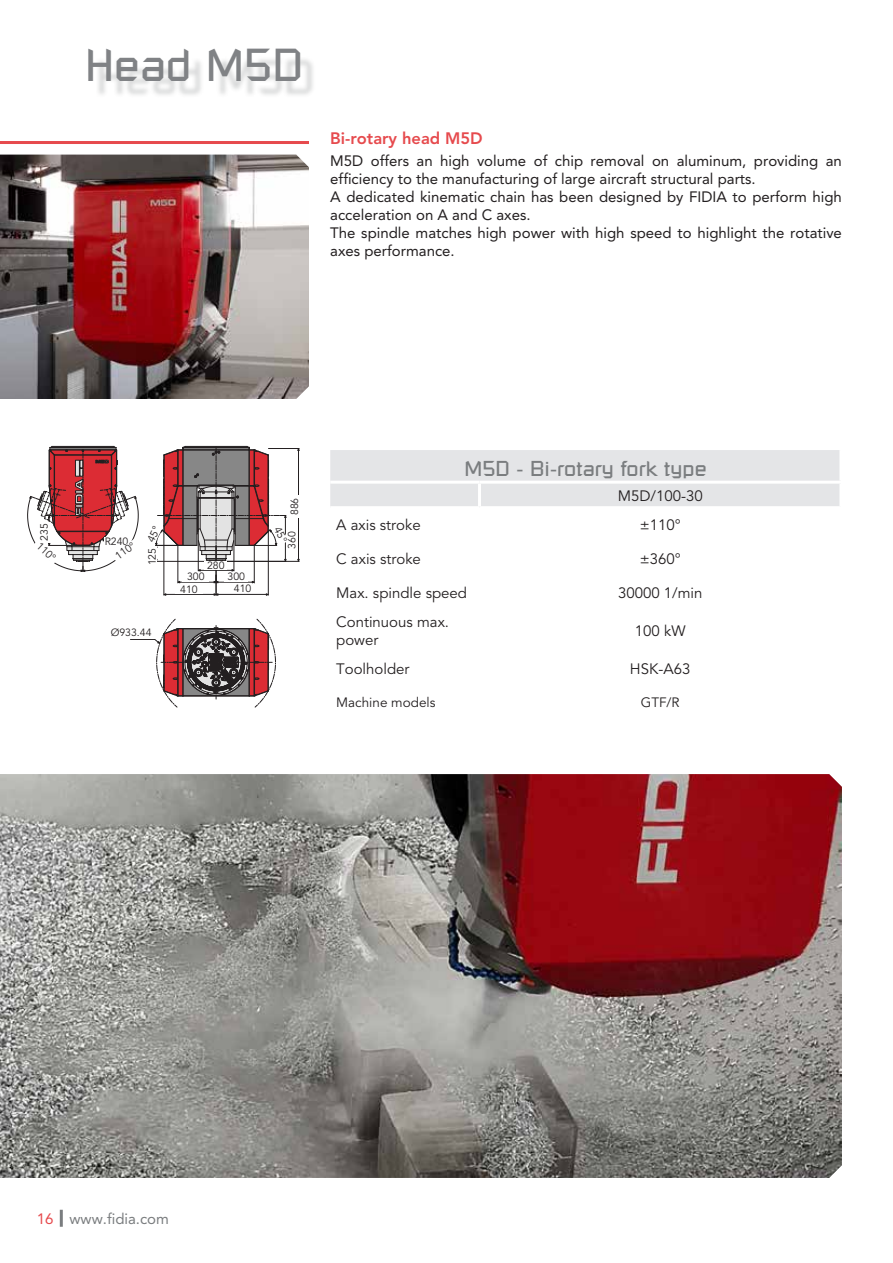
<style>
.page{position:relative;width:893px;height:1263px;background:#fff}
.page>*{position:absolute;margin:0;border:0;box-sizing:border-box;transform-origin:0 0}
.t1{font:45px "Russell Square";color:#808285}
.t2{font:21px "Russell Square";color:#7a7d7f}
.t3{font:800 16.5px "Avenir";color:#e64a4d}
.t4{font:15px/18px "Avenir";color:#231f20}
.t5{font:15px/18px "Avenir";color:#231f20}
.t6{font:15px "Avenir";color:#7a7d7f}
.t7{font:13.5px "Avenir";color:#231f20}
.t8{font:10.5px "Avenir";color:#231f20}
.t9{font:5.4px "Avenir";color:#000}
.s1{color:#e64a4d}
</style>
<div class="page">
<hr style="left:60px;top:1210px;width:3px;height:17px;background:#7a7d7f">
<hr style="left:221px;top:561px;width:78px;height:1px;background:#231f20">
<hr style="left:268px;top:448px;width:31px;height:1px;background:#231f20">
<hr style="left:298px;top:451px;width:1px;height:108px;background:#231f20">
<svg style="left:130px;top:619px;width:146px;height:89px"></svg>
<div style="left:108px;top:628px;width:46px;height:10px;background:#fff"></div>
<svg style="left:27px;top:446px;width:112px;height:126px"></svg>
<div style="left:40px;top:522px;width:9px;height:20px;background:#fff"></div>
<img style="left:0;top:155px;width:309px;height:244px">
<hr style="left:0;top:141px;width:309px;height:3px;background:#e64a4d">
<img style="left:0;top:774px;width:842px;height:404px">
<div style="left:96px;top:56px;width:221px;height:42px;background:#7a7d7f;opacity:.3"></div>
<div style="left:330px;top:450px;width:509px;height:56px;background:#e4e5e7"></div>
<hr style="left:330px;top:481px;width:149px;height:3px;background:#fff">
<hr style="left:479px;top:481px;width:363px;height:3px;background:#fff">
<hr style="left:478px;top:484px;width:3px;height:22px;background:#fff">
<svg style="left:155px;top:446px;width:134px;height:150px"></svg>
<h1 class="t1" style="left:85px;top:38px;width:220px">Head M5D</h1>
<p class="t3" style="left:330px;top:128px;width:154px">Bi-rotary head M5D</p>
<p class="t4" style="left:330px;top:152px;width:513px">M5D offers an high volume of chip removal on aluminum, providing an efficiency to the manufacturing of large aircraft structural parts.<br>A dedicated kinematic chain has been designed by FIDIA to perform high acceleration on A and C axes.<br>The spindle matches high power with high speed to highlight the rotative axes performance.</p>
<p class="t8" style="left:288px;top:515px;width:19px;rotate:-90deg">886</p>
<p class="t9" style="left:293px;top:511px;width:11px;rotate:-90deg">886</p>
<h2 class="t2" style="left:464px;top:456px;width:244px">M5D - Bi-rotary fork type</h2>
<p class="t5" style="left:618px;top:487px;width:87px">M5D/100-30</p>
<p class="t8" style="left:38px;top:541px;width:19px;rotate:-90deg">235</p>
<p class="t9" style="left:44px;top:535px;width:11px;rotate:-90deg">235</p>
<p class="t8" style="left:42px;top:540px;width:23px;rotate:42deg">110°</p>
<p class="t9" style="left:42px;top:542px;width:13px;rotate:52deg">110°</p>
<p class="t8" style="left:105px;top:535px;width:25px">R240</p>
<p class="t8" style="left:113px;top:552px;width:23px;rotate:-35deg">110°</p>
<p class="t8" style="left:146px;top:565px;width:19px;rotate:-90deg">125</p>
<p class="t9" style="left:110px;top:540px;width:14px">R240</p>
<p class="t9" style="left:119px;top:550px;width:13px;rotate:-52deg">110°</p>
<p class="t9" style="left:151px;top:558px;width:11px;rotate:-90deg">125</p>
<p class="t8" style="left:111px;top:627px;width:42px">Ø933.44</p>
<p class="t9" style="left:136px;top:633px;width:15px">Ø933</p>
<p class="t8" style="left:207px;top:560px;width:19px">280</p>
<p class="t9" style="left:212px;top:564px;width:11px">280</p>
<p class="t8" style="left:187px;top:571px;width:19px">300</p>
<p class="t8" style="left:228px;top:571px;width:19px">300</p>
<p class="t9" style="left:192px;top:576px;width:11px">300</p>
<p class="t9" style="left:231px;top:576px;width:11px">300</p>
<p class="t9" style="left:186px;top:588px;width:11px">410</p>
<p class="t9" style="left:237px;top:588px;width:11px">410</p>
<p class="t8" style="left:234px;top:583px;width:19px">410</p>
<p class="t8" style="left:180px;top:583px;width:19px">410</p>
<p class="t8" style="left:286px;top:549px;width:19px;rotate:-90deg">360</p>
<p class="t9" style="left:280px;top:542px;width:11px;rotate:-90deg">360</p>
<p class="t5" style="left:336px;top:517px;width:86px">A axis stroke</p>
<p class="t5" style="left:640px;top:517px;width:43px">±110°</p>
<p class="t5" style="left:336px;top:551px;width:86px">C axis stroke</p>
<p class="t5" style="left:640px;top:551px;width:43px">±360°</p>
<p class="t5" style="left:336px;top:585px;width:132px">Max. spindle speed</p>
<p class="t5" style="left:618px;top:585px;width:86px">30000 1/min</p>
<p class="t5" style="left:336px;top:613px;width:114px">Continuous max. power</p>
<p class="t5" style="left:635px;top:622px;width:52px">100 kW</p>
<p class="t5" style="left:336px;top:660px;width:75px">Toolholder</p>
<p class="t5" style="left:630px;top:660px;width:62px">HSK-A63</p>
<p class="t7" style="left:336px;top:695px;width:101px">Machine models</p>
<p class="t7" style="left:641px;top:695px;width:40px">GTF/R</p>
<p class="t6" style="left:37px;top:1210px;width:134px"><span class="s1">16</span> www.fidia.com</p>
</div>
